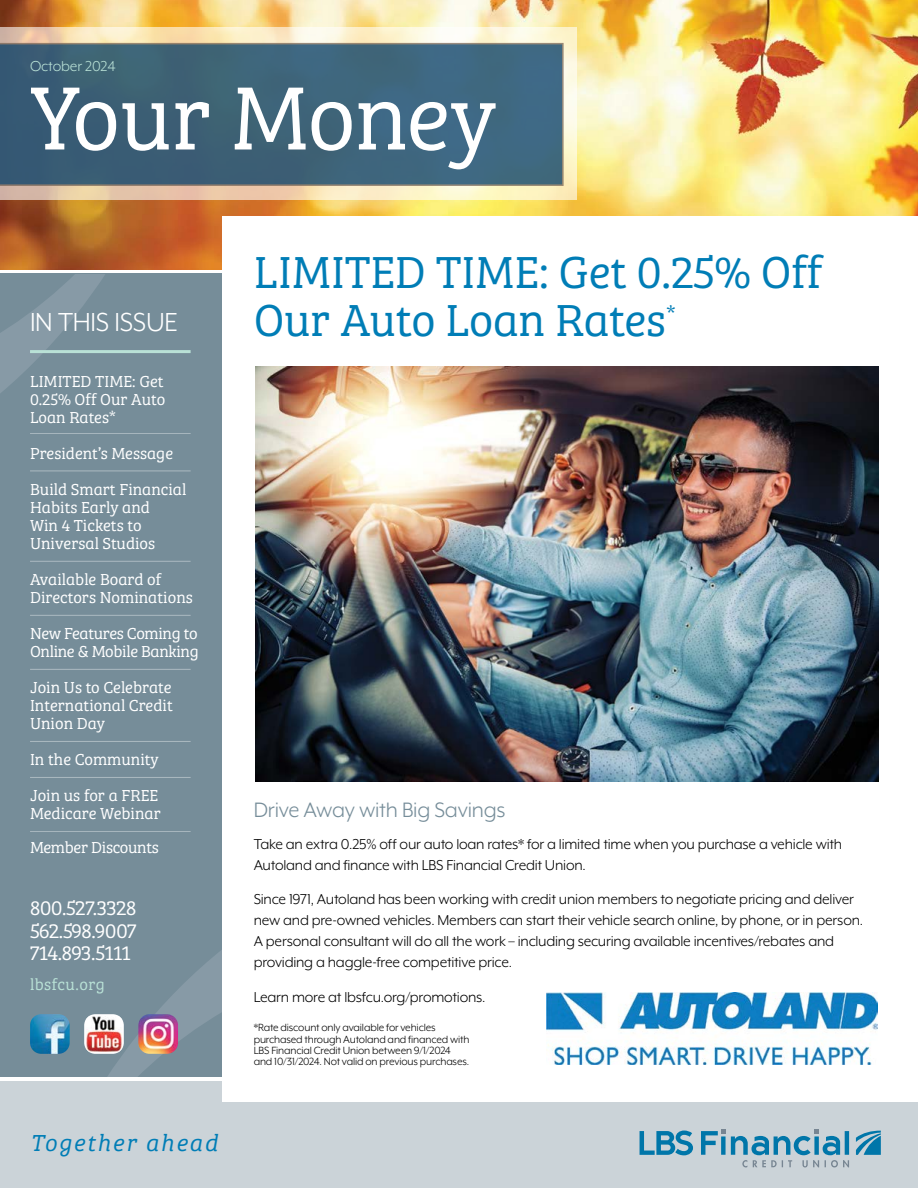
<style>
.page{position:relative;width:918px;height:1188px;background:#fff}
.page>*{position:absolute;margin:0;border:0;box-sizing:border-box;transform-origin:0 0}
.t1{font:93px "Bree Serif Lt";letter-spacing:-.01em;color:#fff}
.t2{font:46.5px/48px "Bree Serif Lt";letter-spacing:-.005em;color:#007db6}
.t3{font:30px "Mr Eaves XL Mod OT";letter-spacing:-.01em;color:#fff}
.t4{font:24px "Mr Eaves XL Mod OT";letter-spacing:-.01em;color:#768d99}
.t5{font:italic 24px "Bree Serif Lt";letter-spacing:.07em;color:#007db6}
.t6{font:21px "Bree Serif Lt";letter-spacing:-.02em;color:#fff}
.t7{font:16.5px/21px "Mr Eaves XL Mod OT";letter-spacing:-.015em;color:#000}
.t8{font:16.5px/18px "Bree Serif Lt";color:#fff}
.t9{font:16.5px/18px "Bree Serif Lt";letter-spacing:-.02em;color:#fff}
.t10{font:16.5px "Mr Eaves XL Mod OT";letter-spacing:-.01em;color:#b9e1d6}
.t11{font:16.5px "Bree Serif Lt";letter-spacing:.025em;color:#b9e1d6}
.t12{font:12px/11.2px "Mr Eaves XL Mod OT";letter-spacing:-.01em;color:#000}
</style>
<div class="page">
<img style="left:0;top:0;width:918px;height:270px">
<div style="left:0;top:274px;width:222px;height:803px;background:#768d99"></div>
<svg style="left:0;top:274px;width:105px;height:119px"></svg>
<svg style="left:0;top:28px;width:577px;height:172px;background:#f5e4c2"></svg>
<div style="left:0;top:1082px;width:918px;height:106px;background:#cbd3d8"></div>
<svg style="left:108px;top:950px;width:114px;height:127px"></svg>
<svg style="left:0;top:43px;width:564px;height:143px;background:#3e6379"></svg>
<div style="left:222px;top:216px;width:696px;height:886px;background:#fff"></div>
<div style="left:84px;top:1014px;width:40px;height:40px;background:#fff;border-radius:11px"></div>
<hr style="left:30px;top:433px;width:161px;height:1px;background:#fff">
<hr style="left:30px;top:471px;width:161px;height:1px;background:#fff">
<hr style="left:30px;top:615px;width:161px;height:1px;background:#fff">
<hr style="left:30px;top:669px;width:161px;height:1px;background:#fff">
<hr style="left:30px;top:741px;width:161px;height:1px;background:#fff">
<hr style="left:30px;top:777px;width:161px;height:1px;background:#fff">
<hr style="left:30px;top:561px;width:161px;height:1px;background:#fff">
<hr style="left:30px;top:831px;width:161px;height:1px;background:#fff">
<hr style="left:30px;top:350px;width:161px;height:3px;background:#b9e1d6">
<img style="left:30px;top:1014px;width:40px;height:40px">
<img style="left:86px;top:1016px;width:36px;height:36px">
<img style="left:138px;top:1014px;width:40px;height:40px">
<img style="left:255px;top:367px;width:623px;height:415px">
<img style="left:547px;top:993px;width:331px;height:72px">
<svg style="left:640px;top:1129px;width:209px;height:38px"></svg>
<svg style="left:856px;top:1131px;width:25px;height:24px"></svg>
<p class="t10" style="left:30px;top:58px;width:87px">October 2024</p>
<h1 class="t1" style="left:30px;top:51px;width:468px">Your Money</h1>
<h2 class="t3" style="left:30px;top:307px;width:150px">IN THIS ISSUE</h2>
<p class="t8" style="left:30px;top:371px;width:137px">LIMITED TIME: Get<br>0.25% Off Our Auto</p>
<p class="t8" style="left:30px;top:407px;width:87px">Loan Rates*</p>
<p class="t8" style="left:30px;top:443px;width:145px">President’s Message</p>
<p class="t8" style="left:30px;top:479px;width:158px">Build Smart Financial<br>Habits Early and<br>Win 4 Tickets to<br>Universal Studios</p>
<p class="t8" style="left:30px;top:569px;width:164px">Available Board of<br>Directors Nominations</p>
<p class="t9" style="left:30px;top:623px;width:170px">New Features Coming to<br>Online &amp; Mobile Banking</p>
<p class="t8" style="left:30px;top:677px;width:144px;text-align:justify">Join Us to Celebrate International Credit Union Day</p>
<p class="t8" style="left:30px;top:749px;width:130px">In the Community</p>
<p class="t8" style="left:30px;top:785px;width:132px">Join us for a FREE<br>Medicare Webinar</p>
<p class="t9" style="left:30px;top:837px;width:131px">Member Discounts</p>
<p class="t6" style="left:30px;top:893px;width:108px">800.527.3328</p>
<p class="t6" style="left:30px;top:916px;width:108px">562.598.9007</p>
<p class="t6" style="left:30px;top:938px;width:102px">714.893.5111</p>
<p class="t11" style="left:30px;top:973px;width:76px">lbsfcu.org</p>
<p class="t5" style="left:30px;top:1125px;width:189px">Together ahead</p>
<h2 class="t2" style="left:254px;top:246px;width:570px">LIMITED TIME: Get 0.25% Off<br>Our Auto Loan Rates<sup>*</sup></h2>
<h3 class="t4" style="left:254px;top:798px;width:253px">Drive Away with Big Savings</h3>
<p class="t7" style="left:254px;top:833px;width:590px">Take an extra 0.25% off our auto loan rates* for a limited time when you purchase a vehicle with<br>Autoland and finance with LBS Financial Credit Union.</p>
<p class="t7" style="left:254px;top:889px;width:611px">Since 1971, Autoland has been working with credit union members to negotiate pricing and deliver new and pre-owned vehicles. Members can start their vehicle search online, by phone, or in person.<br>A personal consultant will do all the work – including securing available incentives/rebates and providing a haggle-free competitive price.</p>
<p class="t7" style="left:254px;top:986px;width:233px">Learn more at lbsfcu.org/promotions.</p>
<p class="t12" style="left:254px;top:1022px;width:217px">*Rate discount only available for vehicles purchased through Autoland and financed with LBS Financial Credit Union between 9/1/2024 and 10/31/2024. Not valid on previous purchases.</p>
</div>
